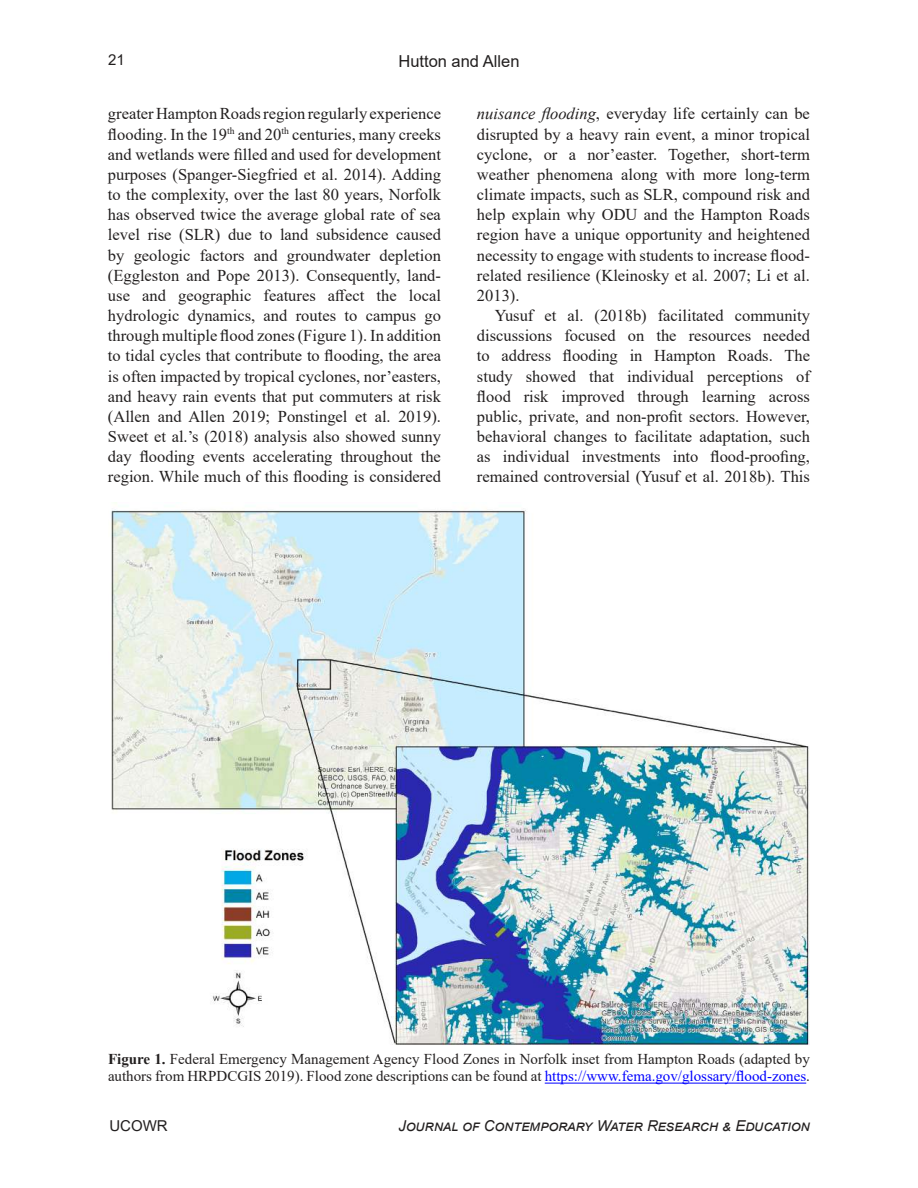
<style>
.page{position:relative;width:918px;height:1188px;background:#fff}
.page>*{position:absolute;margin:0;border:0;box-sizing:border-box;transform-origin:0 0}
.t1{font:16.5px/20.1px "Times New Roman";color:#221f1f;text-align:justify}
.t2{font:16.5px "Arial";color:#221f1f}
.t3{font:15px/17.2px "Times New Roman";color:#221f1f}
.t4{font:italic 15px "Arial";color:#221f1f}
.t5{font:15px "Arial";color:#221f1f}
.s1{font-style:italic}
.s2{font-weight:700}
.s3{color:#00f}
</style>
<div class="page">
<hr style="left:545px;top:1083px;width:261px;height:1px;background:#00f">
<img style="left:111px;top:509px;width:699px;height:536px">
<p class="t5" style="left:108px;top:49px;width:18px">21</p>
<p class="t2" style="left:398px;top:51px;width:123px">Hutton and Allen</p>
<p class="t1" style="left:108px;top:103px;width:335px">greater Hampton Roads region regularly experience flooding. In the 19<sup>th</sup> and 20<sup>th</sup> centuries, many creeks and wetlands were filled and used for development purposes (Spanger-Siegfried et al. 2014). Adding to the complexity, over the last 80 years, Norfolk has observed twice the average global rate of sea level rise (SLR) due to land subsidence caused by geologic factors and groundwater depletion (Eggleston and Pope 2013). Consequently, land&shy;use and geographic features affect the local hydrologic dynamics, and routes to campus go through multiple flood zones (Figure 1). In addition to tidal cycles that contribute to flooding, the area is often impacted by tropical cyclones, nor’easters, and heavy rain events that put commuters at risk (Allen and Allen 2019; Ponstingel et al. 2019).<br>Sweet et al.’s (2018) analysis also showed sunny day flooding events accelerating throughout the region. While much of this flooding is considered</p>
<p class="t1" style="left:477px;top:105px;width:335px"><span class="s1">nuisance flooding</span>, everyday life certainly can be disrupted by a heavy rain event, a minor tropical cyclone, or a nor’easter. Together, short-term weather phenomena along with more long-term climate impacts, such as SLR, compound risk and help explain why ODU and the Hampton Roads region have a unique opportunity and heightened necessity to engage with students to increase flood&shy;related resilience (Kleinosky et al. 2007; Li et al.<br>2013).</p>
<p class="t1" style="left:477px;top:305px;width:335px;text-indent:18px">Yusuf et al. (2018b) facilitated community discussions focused on the resources needed to address flooding in Hampton Roads. The study showed that individual perceptions of flood risk improved through learning across public, private, and non-profit sectors. However, behavioral changes to facilitate adaptation, such as individual investments into flood-proofing, remained controversial (Yusuf et al. 2018b). This</p>
<p class="t3" style="left:108px;top:1050px;width:703px"><span class="s2">Figure 1.</span> Federal Emergency Management Agency Flood Zones in Norfolk inset from Hampton Roads (adapted by authors from HRPDCGIS 2019). Flood zone descriptions can be found at <span class="s3">https://www.fema.gov/glossary/flood-zones</span>.</p>
<p class="t5" style="left:109px;top:1117px;width:60px">UCOWR</p>
<p class="t4" style="left:399px;top:1116px;width:412px">Journal of Contemporary Water Research &amp; Education</p>
</div>
